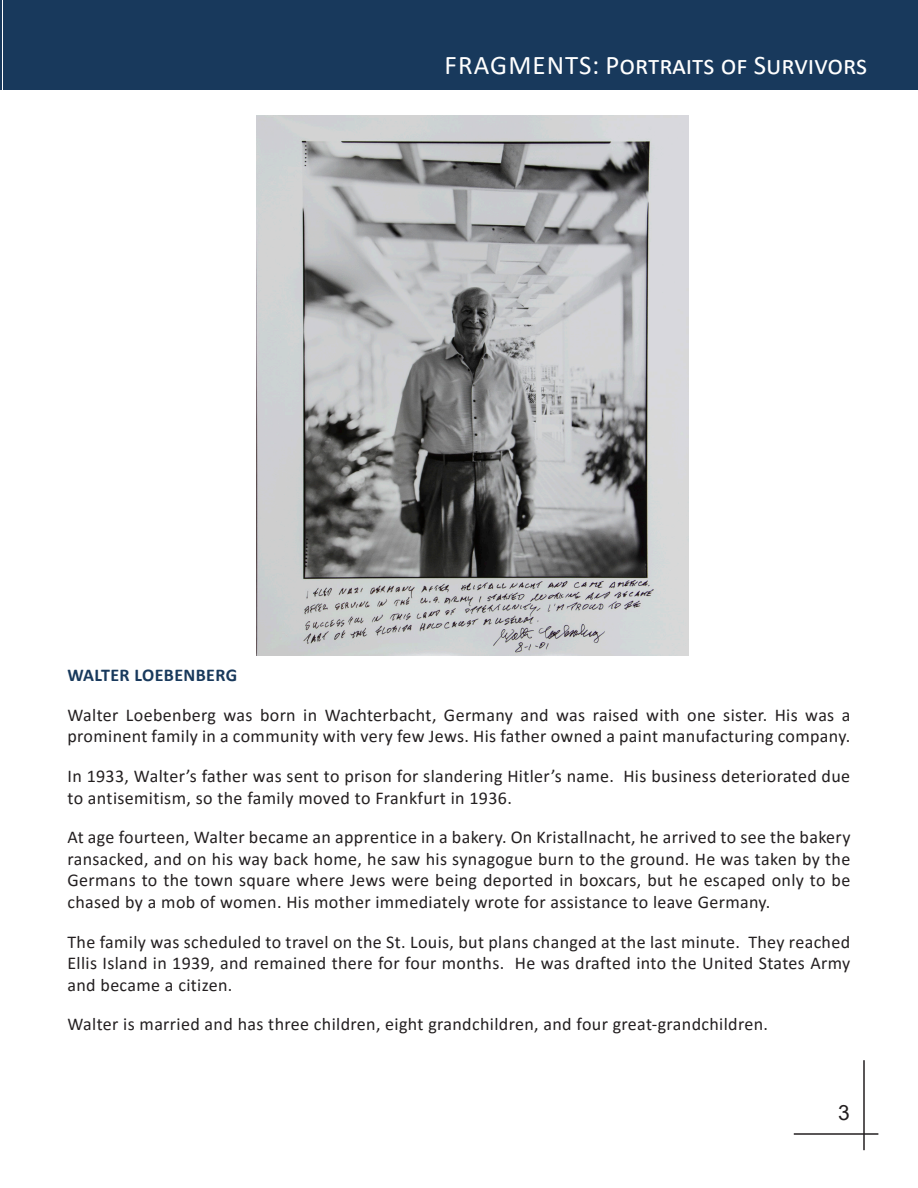
<style>
.page{position:relative;width:918px;height:1188px;background:#fff}
.page>*{position:absolute;margin:0;border:0;box-sizing:border-box;transform-origin:0 0}
.t1{font:27px "Calibri";color:#fff}
.t2{font:21px "Arial";color:#231f20}
.t3{font:18px/21.6px "Calibri";letter-spacing:.02em;color:#231f20}
.t4{font:700 18px "Calibri";letter-spacing:.02em;color:#18395c}
</style>
<div class="page">
<hr style="left:863px;top:1060px;width:2px;height:90px;background:#231f20">
<hr style="left:794px;top:1133px;width:84px;height:2px;background:#231f20">
<hr style="left:0;top:0;width:2px;height:89px;background:#18395c">
<img style="left:256px;top:115px;width:432px;height:540px">
<div style="left:3px;top:0;width:915px;height:89px;background:#18395c"></div>
<p class="t1" style="left:445px;top:47px;width:424px">FRAGMENTS: Portraits of Survivors</p>
<p class="t4" style="left:68px;top:662px;width:171px">WALTER LOEBENBERG</p>
<p class="t3" style="left:68px;top:703px;width:784px">Walter Loebenberg was born in Wachterbacht, Germany and was raised with one sister. His was a prominent family in a community with very few Jews. His father owned a paint manufacturing company.</p>
<p class="t3" style="left:68px;top:765px;width:784px">In 1933, Walter’s father was sent to prison for slandering Hitler’s name. His business deteriorated due to antisemitism, so the family moved to Frankfurt in 1936.</p>
<p class="t3" style="left:68px;top:826px;width:784px;text-align:justify">At age fourteen, Walter became an apprentice in a bakery. On Kristallnacht, he arrived to see the bakery ransacked, and on his way back home, he saw his synagogue burn to the ground. He was taken by the Germans to the town square where Jews were being deported in boxcars, but he escaped only to be chased by a mob of women. His mother immediately wrote for assistance to leave Germany.</p>
<p class="t3" style="left:68px;top:930px;width:784px;text-align:justify">The family was scheduled to travel on the St. Louis, but plans changed at the last minute. They reached Ellis Island in 1939, and remained there for four months. He was drafted into the United States Army and became a citizen.</p>
<p class="t3" style="left:68px;top:1013px;width:702px">Walter is married and has three children, eight grandchildren, and four great-grandchildren.</p>
<p class="t2" style="left:838px;top:1098px;width:13px">3</p>
</div>
